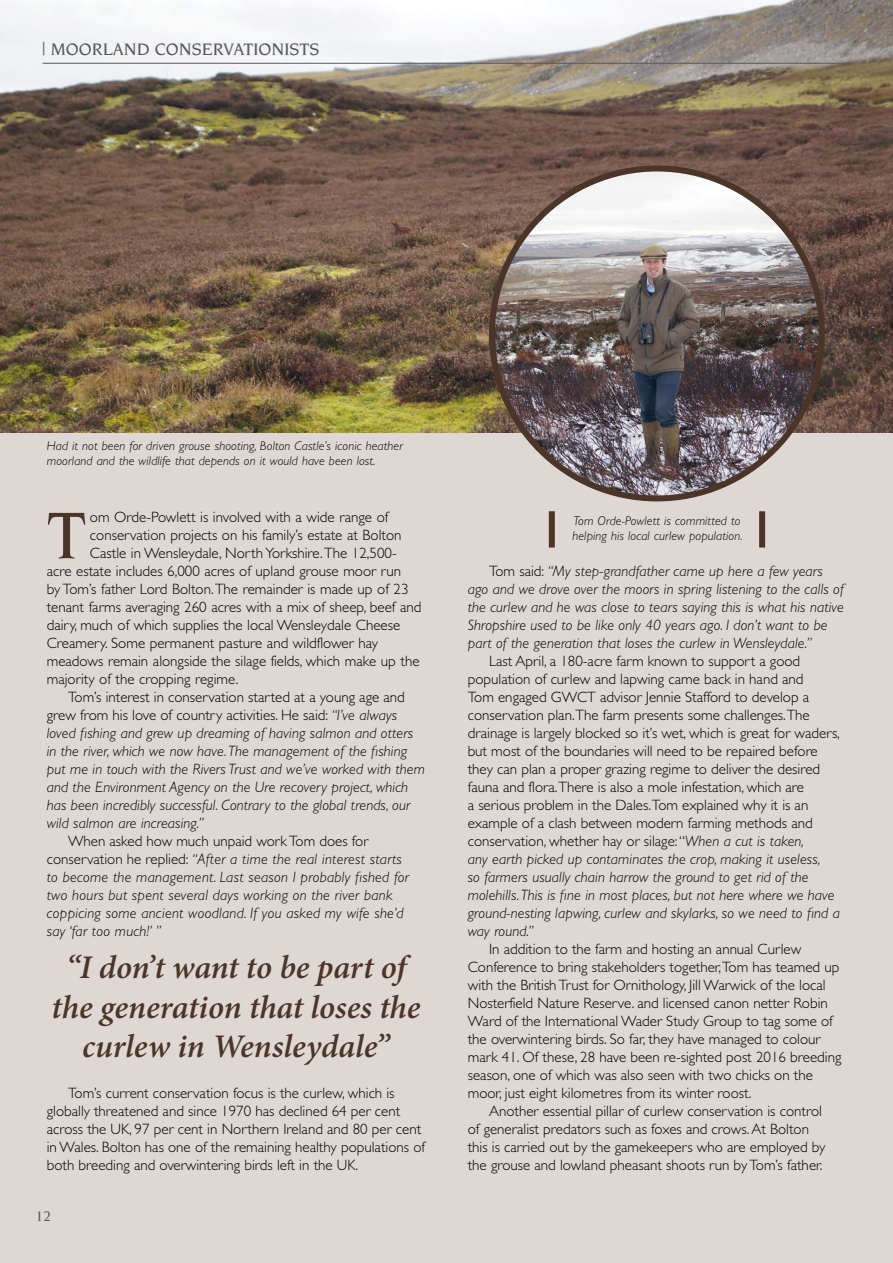
<style>
.page{position:relative;width:893px;height:1263px;background:#ded7d3}
.page>*{position:absolute;margin:0;border:0;box-sizing:border-box;transform-origin:0 0}
.t1{font:500 71.25px "Novarese LT";color:#4b3528}
.t2{font:italic 600 33px/39.6px "Minion Pro";color:#4b3528;text-align:center}
.t3{font:500 18px "Novarese LT";color:#58585a}
.t4{font:300 15px/18px "Gill Sans";color:#000}
.t5{font:italic 300 15px/18px "Gill Sans";letter-spacing:.01em;color:#000}
.t6{font:500 15px "Novarese LT";color:#58585a}
.t7{font:italic 300 12.75px/15px "Gill Sans";letter-spacing:.01em;color:#000}
.s1{font-style:italic}
.s2{font-style:normal}
</style>
<div class="page">
<img style="left:0;top:0;width:893px;height:432px">
<div style="left:549px;top:511px;width:6px;height:36px;background:#4b3528"></div>
<div style="left:759px;top:511px;width:6px;height:36px;background:#4b3528"></div>
<img style="left:492px;top:168px;width:330px;height:330px;border-radius:165px">
<hr style="left:43px;top:63px;width:807px;height:1px;background:#58585a">
<p class="t3" style="left:42px;top:40px;width:279px">| MOORLAND CONSERVATIONISTS</p>
<p class="t7" style="left:47px;top:438px;width:358px">Had it not been for driven grouse shooting, Bolton Castle’s iconic heather moorland and the wildlife that depends on it would have been lost.</p>
<h1 class="t1" style="left:47px;top:495px;width:41px">T</h1>
<p class="t4" style="left:90px;top:508px;width:300px">om Orde-Powlett is involved with a wide range of</p>
<p class="t4" style="left:90px;top:526px;width:313px">conservation projects on his family’s estate at Bolton</p>
<p class="t4" style="left:90px;top:544px;width:308px">Castle in Wensleydale, North Yorkshire. The 12,500-</p>
<p class="t4" style="left:47px;top:562px;width:356px">acre estate includes 6,000 acres of upland grouse moor run</p>
<p class="t4" style="left:47px;top:580px;width:363px">by Tom’s father Lord Bolton. The remainder is made up of 23</p>
<p class="t4" style="left:47px;top:598px;width:376px">tenant farms averaging 260 acres with a mix of sheep, beef and</p>
<p class="t4" style="left:47px;top:616px;width:355px">dairy, much of which supplies the local Wensleydale Cheese</p>
<p class="t4" style="left:47px;top:634px;width:333px">Creamery. Some permanent pasture and wildflower hay</p>
<p class="t4" style="left:47px;top:652px;width:374px">meadows remain alongside the silage fields, which make up the</p>
<p class="t4" style="left:47px;top:670px;width:193px">majority of the cropping regime.</p>
<p class="t4" style="left:68px;top:688px;width:338px">Tom’s interest in conservation started at a young age and</p>
<p class="t4" style="left:47px;top:706px;width:352px">grew from his love of country activities. He said: <span class="s1">“I’ve always</span></p>
<p class="t5" style="left:47px;top:724px;width:368px">loved fishing and grew up dreaming of having salmon and otters</p>
<p class="t5" style="left:47px;top:742px;width:362px">in the river, which we now have. The management of the fishing</p>
<p class="t5" style="left:47px;top:760px;width:380px">put me in touch with the Rivers Trust and we’ve worked with them</p>
<p class="t5" style="left:47px;top:778px;width:363px">and the Environment Agency on the Ure recovery project, which</p>
<p class="t5" style="left:47px;top:796px;width:365px">has been incredibly successful. Contrary to the global trends, our</p>
<p class="t5" style="left:47px;top:814px;width:159px">wild salmon are increasing.”</p>
<p class="t5" style="left:47px;top:832px;width:364px;text-indent:21px"><span class="s2">When asked how much unpaid work Tom does for conservation he replied:</span> “After a time the real interest starts to become the management. Last season I probably fished for two hours but spent several days working on the river bank coppicing some ancient woodland. If you asked my wife she’d say ‘far too much!’ ”</p>
<h2 class="t2" style="left:52px;top:947px;width:370px">“I don’t want to be part of the generation that loses the curlew in Wensleydale”</h2>
<p class="t4" style="left:47px;top:1084px;width:380px;text-indent:21px">Tom’s current conservation focus is the curlew, which is globally threatened and since 1970 has declined 64 per cent across the UK, 97 per cent in Northern Ireland and 80 per cent in Wales. Bolton has one of the remaining healthy populations of both breeding and overwintering birds left in the UK.</p>
<p class="t6" style="left:36px;top:1207px;width:16px">12</p>
<p class="t7" style="left:572px;top:513px;width:172px">Tom Orde-Powlett is committed to helping his local curlew population.</p>
<p class="t5" style="left:468px;top:562px;width:378px;text-indent:21px"><span class="s2">Tom said:</span> “My step-grandfather came up here a few years ago and we drove over the moors in spring listening to the calls of the curlew and he was close to tears saying this is what his native Shropshire used to be like only 40 years ago. I don’t want to be part of the generation that loses the curlew in Wensleydale.”</p>
<p class="t4" style="left:468px;top:652px;width:374px;text-indent:21px">Last April, a 180-acre farm known to support a good population of curlew and lapwing came back in hand and<br>Tom engaged GWCT advisor Jennie Stafford to develop a conservation plan.The farm presents some challenges.The drainage is largely blocked so it’s wet, which is great for waders, but most of the boundaries will need to be repaired before they can plan a proper grazing regime to deliver the desired fauna and flora.There is also a mole infestation, which are<br>a serious problem in the Dales.Tom explained why it is an example of a clash between modern farming methods and conservation, whether hay or silage: “<span class="s1">When a cut is taken,<br>any earth picked up contaminates the crop, making it useless,<br>so farmers usually chain harrow the ground to get rid of the molehills. This is fine in most places, but not here where we have ground-nesting lapwing, curlew and skylarks, so we need to find a way round.”</span></p>
<p class="t4" style="left:468px;top:940px;width:375px;text-indent:21px">In addition to the farm and hosting an annual Curlew Conference to bring stakeholders together,Tom has teamed up with the British Trust for Ornithology, Jill Warwick of the local Nosterfield Nature Reserve. and licensed canon netter Robin Ward of the International Wader Study Group to tag some of the overwintering birds. So far, they have managed to colour mark 41. Of these, 28 have been re-sighted post 2016 breeding season, one of which was also seen with two chicks on the moor, just eight kilometres from its winter roost.</p>
<p class="t4" style="left:468px;top:1102px;width:359px;text-indent:21px">Another essential pillar of curlew conservation is control of generalist predators such as foxes and crows. At Bolton this is carried out by the gamekeepers who are employed by the grouse and lowland pheasant shoots run by Tom’s father.</p>
</div>
